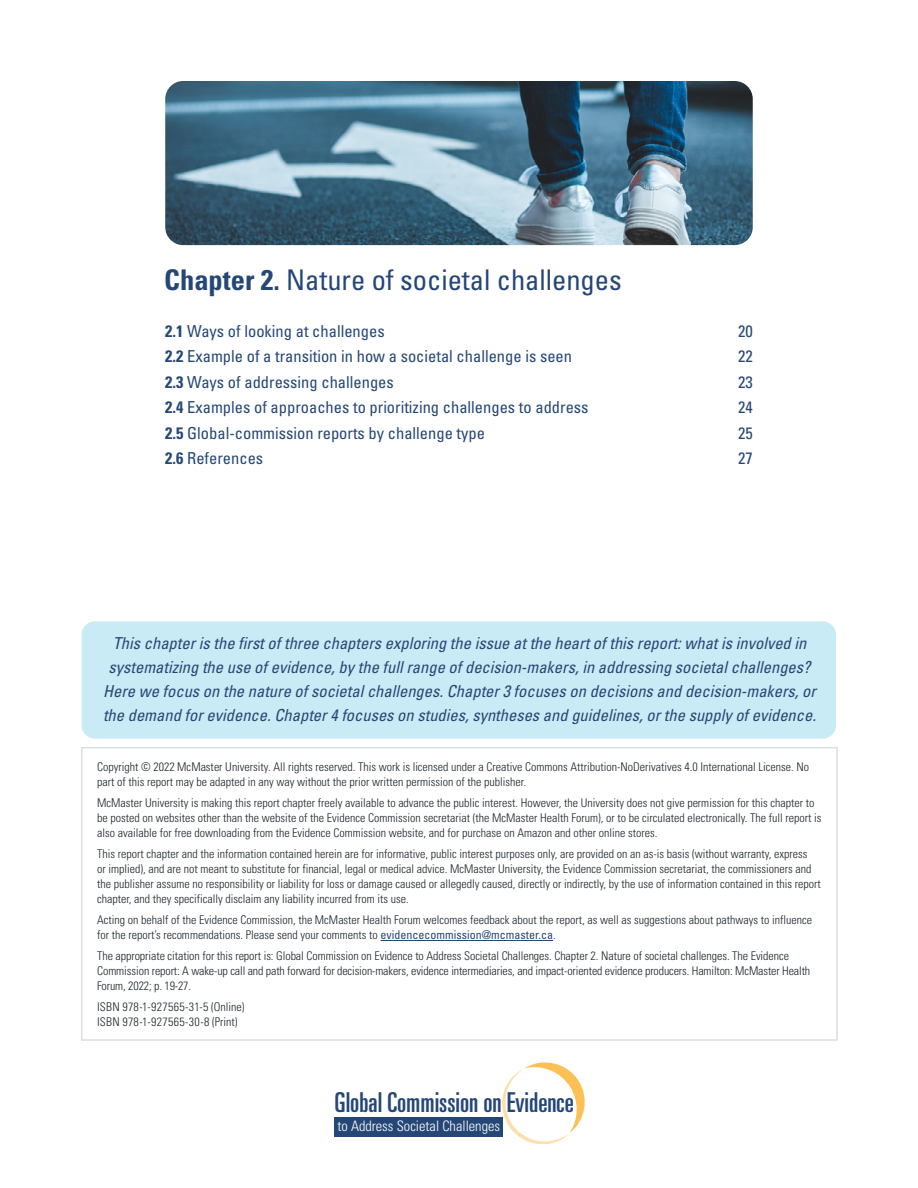
<style>
.page{position:relative;width:918px;height:1188px;background:#fff}
.page>*{position:absolute;margin:0;border:0;box-sizing:border-box;transform-origin:0 0}
.t1{font:condensed 28.5px "Univers";color:#254776}
.t2{font:ultra-condensed 27.45px "Univers LT Std";color:#254776}
.t3{font:italic condensed 16.5px/24px "Univers";color:#254776;text-align:center}
.t4{font:condensed 16.5px "Univers";color:#254776}
.t5{font:300 condensed 14.4px "Univers LT Std";color:#fff}
.t6{font:300 condensed 12px/15px "Univers";color:#1e252b}
.t7{font:300 condensed 12px/15px "Univers";letter-spacing:.02em;color:#1e252b}
.s1{font-weight:700}
.s2{font-weight:400;color:#254776}
</style>
<div class="page">
<svg style="left:502px;top:1062px;width:83px;height:82px"></svg>
<div style="left:335px;top:1117px;width:168px;height:20px;background:#254776"></div>
<div style="left:81px;top:747px;width:757px;height:294px;border:2px solid #dadfe2"></div>
<hr style="left:381px;top:940px;width:172px;height:1px;background:#254776">
<img style="left:165px;top:81px;width:588px;height:164px">
<div style="left:82px;top:621px;width:754px;height:118px;background:#c9ebf5;border-radius:14px"></div>
<h1 class="t1" style="left:164px;top:262px;width:459px"><span class="s1">Chapter 2.</span> Nature of societal challenges</h1>
<h3 class="t4" style="left:165px;top:320px;width:221px"><span class="s1">2.1</span> Ways of looking at challenges</h3>
<h3 class="t4" style="left:738px;top:320px;width:16px">20</h3>
<h3 class="t4" style="left:165px;top:346px;width:408px"><span class="s1">2.2</span> Example of a transition in how a societal challenge is seen</h3>
<h3 class="t4" style="left:738px;top:346px;width:16px">22</h3>
<h3 class="t4" style="left:165px;top:371px;width:230px"><span class="s1">2.3</span> Ways of addressing challenges</h3>
<h3 class="t4" style="left:738px;top:371px;width:16px">23</h3>
<h3 class="t4" style="left:165px;top:397px;width:425px"><span class="s1">2.4</span> Examples of approaches to prioritizing challenges to address</h3>
<h3 class="t4" style="left:738px;top:397px;width:16px">24</h3>
<h3 class="t4" style="left:165px;top:422px;width:321px"><span class="s1">2.5</span> Global-commission reports by challenge type</h3>
<h3 class="t4" style="left:738px;top:422px;width:16px">25</h3>
<h3 class="t4" style="left:165px;top:448px;width:100px"><span class="s1">2.6</span> References</h3>
<h3 class="t4" style="left:738px;top:448px;width:16px">27</h3>
<p class="t3" style="left:103px;top:631px;width:714px">This chapter is the first of three chapters exploring the issue at the heart of this report: what is involved in systematizing the use of evidence, by the full range of decision-makers, in addressing societal challenges?<br>Here we focus on the nature of societal challenges. Chapter 3 focuses on decisions and decision-makers, or the demand for evidence. Chapter 4 focuses on studies, syntheses and guidelines, or the supply of evidence.</p>
<p class="t6" style="left:97px;top:760px;width:714px">Copyright © 2022 McMaster University. All rights reserved. This work is licensed under a Creative Commons Attribution-NoDerivatives 4.0 International License. No part of this report may be adapted in any way without the prior written permission of the publisher.</p>
<p class="t6" style="left:97px;top:796px;width:726px">McMaster University is making this report chapter freely available to advance the public interest. However, the University does not give permission for this chapter to be posted on websites other than the website of the Evidence Commission secretariat (the McMaster Health Forum), or to be circulated electronically. The full report is also available for free downloading from the Evidence Commission website, and for purchase on Amazon and other online stores.</p>
<p class="t6" style="left:97px;top:847px;width:725px">This report chapter and the information contained herein are for informative, public interest purposes only, are provided on an as-is basis (without warranty, express<br>or implied), and are not meant to substitute for financial, legal or medical advice. McMaster University, the Evidence Commission secretariat, the commissioners and the publisher assume no responsibility or liability for loss or damage caused or allegedly caused, directly or indirectly, by the use of information contained in this report chapter, and they specifically disclaim any liability incurred from its use.</p>
<p class="t6" style="left:97px;top:913px;width:716px">Acting on behalf of the Evidence Commission, the McMaster Health Forum welcomes feedback about the report, as well as suggestions about pathways to influence for the report’s recommendations. Please send your comments to <span class="s2">evidencecommission@mcmaster.ca</span>.</p>
<p class="t6" style="left:97px;top:949px;width:715px">The appropriate citation for this report is: Global Commission on Evidence to Address Societal Challenges. Chapter 2. Nature of societal challenges. The Evidence<br>Commission report: A wake-up call and path forward for decision-makers, evidence intermediaries, and impact-oriented evidence producers. Hamilton: McMaster Health<br>Forum, 2022; p. 19-27.</p>
<p class="t7" style="left:97px;top:1000px;width:149px">ISBN 978-1-927565-31-5 (Online)<br>ISBN 978-1-927565-30-8 (Print)</p>
<h2 class="t2" style="left:335px;top:1087px;width:241px">Global Commission on Evidence</h2>
<p class="t5" style="left:337px;top:1118px;width:164px">to Address Societal Challenges</p>
</div>
